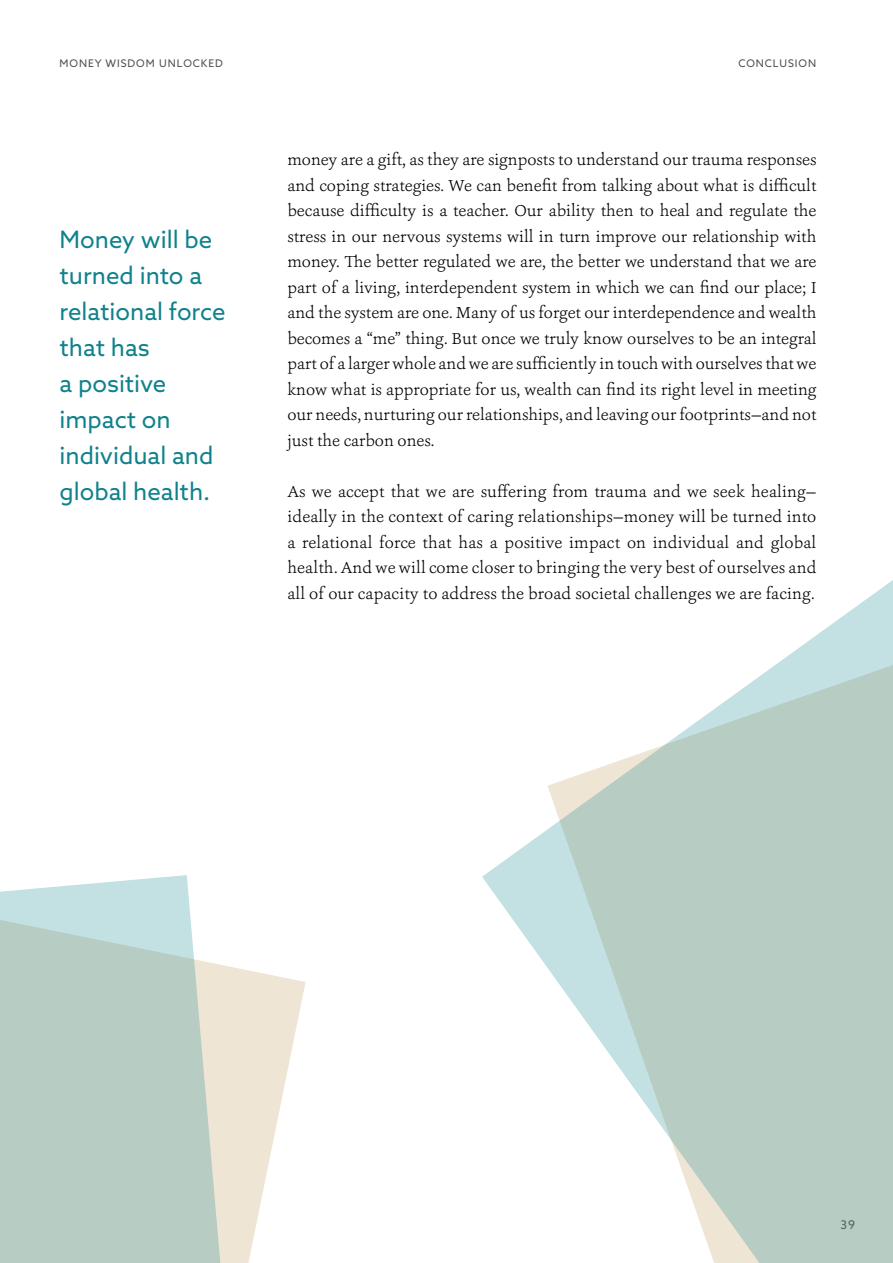
<style>
.page{position:relative;width:893px;height:1263px;background:#fff}
.page>*{position:absolute;margin:0;border:0;box-sizing:border-box;transform-origin:0 0}
.t1{font:24px/36px "Azo Sans";color:#10828c}
.t2{font:300 16.5px/25.5px "Ashbury";color:#000;text-align:justify}
.t3{font:12px "Azo Sans";color:#474e4f}
.t4{font:10.5px "Azo Sans";letter-spacing:.09em;color:#474e4f}
</style>
<div class="page">
<svg style="left:247px;top:970px;width:59px;height:293px;fill:#f0e8da"></svg>
<svg style="left:482px;top:580px;width:411px;height:683px;fill:#b8ccc3"></svg>
<svg style="left:0;top:875px;width:247px;height:388px;background:#c4d4cc"></svg>
<p class="t4" style="left:60px;top:56px;width:165px">MONEY WISDOM UNLOCKED</p>
<h1 class="t1" style="left:60px;top:221px;width:168px">Money will be turned into a relational force that has<br>a positive impact on individual and global health.</h1>
<p class="t4" style="left:738px;top:56px;width:79px">CONCLUSION</p>
<p class="t2" style="left:287px;top:147px;width:531px">money are a gift, as they are signposts to understand our trauma responses and coping strategies. We can benefit from talking about what is difficult because difficulty is a teacher. Our ability then to heal and regulate the stress in our nervous systems will in turn improve our relationship with money. The better regulated we are, the better we understand that we are part of a living, interdependent system in which we can find our place; I and the system are one. Many of us forget our interdependence and wealth becomes a “me” thing. But once we truly know ourselves to be an integral part of a larger whole and we are sufficiently in touch with ourselves that we know what is appropriate for us, wealth can find its right level in meeting our needs, nurturing our relationships, and leaving our footprints—and not just the carbon ones.</p>
<p class="t2" style="left:287px;top:479px;width:531px">As we accept that we are suffering from trauma and we seek healing— ideally in the context of caring relationships—money will be turned into a relational force that has a positive impact on individual and global health. And we will come closer to bringing the very best of ourselves and all of our capacity to address the broad societal challenges we are facing.</p>
<p class="t3" style="left:840px;top:1216px;width:16px">39</p>
</div>
